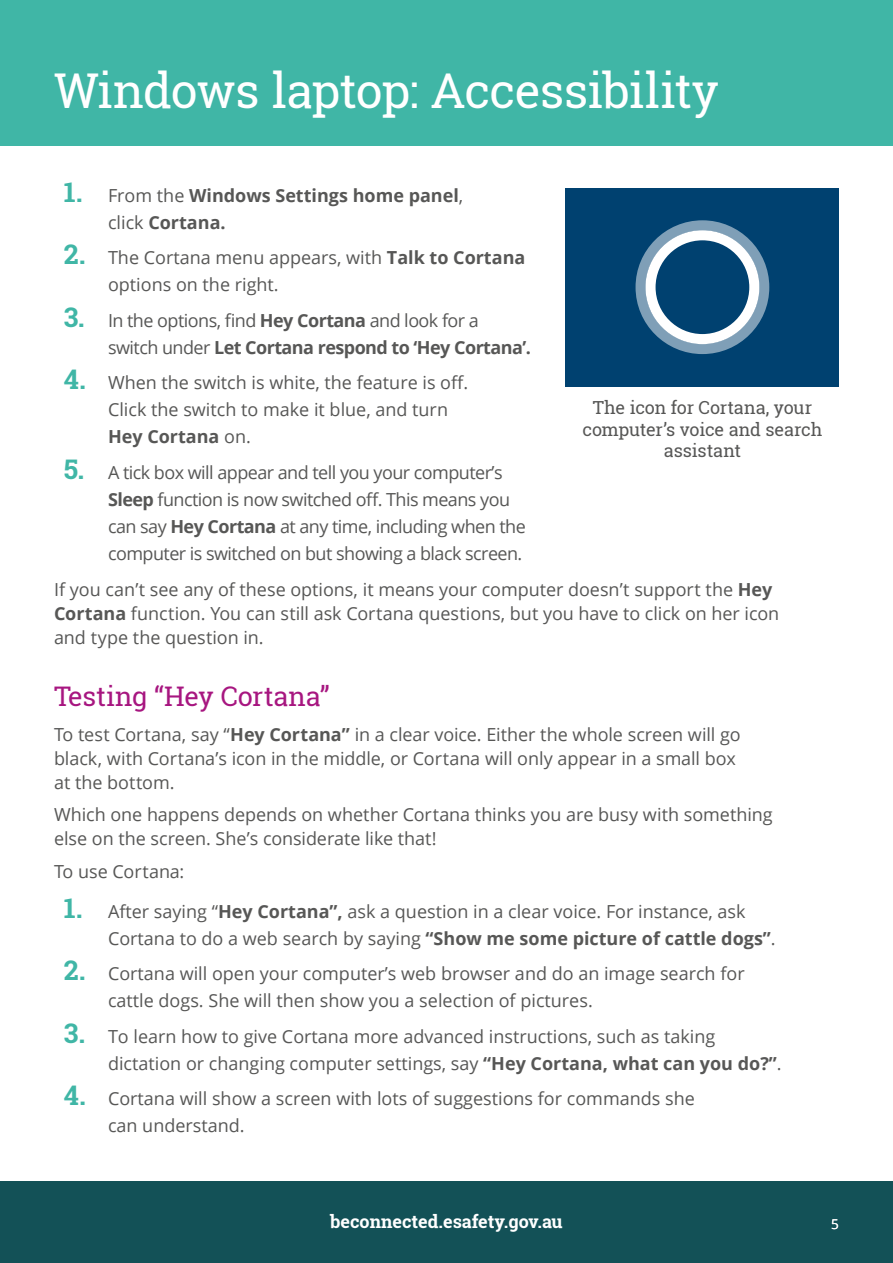
<style>
.page{position:relative;width:893px;height:1263px;background:#fff}
.page>*{position:absolute;margin:0;border:0;box-sizing:border-box;transform-origin:0 0}
.t1{font:48px "Roboto Slab";letter-spacing:-.02em;color:#fff}
.t2{font:27px "Roboto Slab";letter-spacing:-.01em;color:#a71680}
.t3{font:18px/27px "Open Sans";color:#575756}
.t4{font:18px/27px "Open Sans";letter-spacing:-.03em;color:#575756}
.t5{font:700 18px/27px "Open Sans";letter-spacing:-.03em;color:#575756}
.t6{font:18px/21.6px "Roboto Slab";letter-spacing:-.01em;color:#575756;text-align:center}
.t7{font:700 18px/27px "Open Sans";color:#575756}
.t8{font:700 18px "Roboto Slab";color:#fff}
.t9{font:13.5px "Open Sans";color:#fff}
.s1{font-family:"Roboto Slab";font-size:27px;color:#40b6a6}
.s2{font-weight:400}
.s3{font-family:"Roboto Slab";font-weight:700;font-size:27px;color:#40b6a6}
.s4{font-weight:700}
</style>
<div class="page">
<div style="left:0;top:1181px;width:893px;height:82px;background:#135157"></div>
<div style="left:0;top:0;width:893px;height:145px;background:#40b6a6"></div>
<div style="left:566px;top:188px;width:273px;height:199px;background:#004170"></div>
<div style="left:645px;top:230px;width:114px;height:114px;border:10px solid #fff;border-radius:50%"></div>
<div style="left:635px;top:220px;width:134px;height:134px;border:10px solid #fff;border-radius:50%"></div>
<h1 class="t1" style="left:54px;top:58px;width:667px">Windows laptop: Accessibility</h1>
<p class="t7" style="left:108px;top:181px;width:357px;text-indent:-44px"><span class="s1">1.</span> <span class="s2">From the</span> Windows Settings home panel<span class="s2">, click</span> Cortana.</p>
<p class="t3" style="left:108px;top:244px;width:419px;text-indent:-44px"><span class="s3">2.</span> The Cortana menu appears, with <span class="s4">Talk to Cortana </span>options on the right.</p>
<p class="t5" style="left:108px;top:306px;width:425px;text-indent:-44px"><span class="s1">3.</span> <span class="s2">In the options, find</span> Hey Cortana <span class="s2">and look for a switch under</span> Let Cortana respond to ‘Hey Cortana’.</p>
<p class="t3" style="left:108px;top:369px;width:362px;text-indent:-44px"><span class="s3">4.</span> When the switch is white, the feature is off.<br>Click the switch to make it blue, and turn<br><span class="s4">Hey Cortana</span> on.</p>
<p class="t4" style="left:108px;top:458px;width:419px;text-indent:-44px"><span class="s3">5.</span> A tick box will appear and tell you your computer’s <span class="s4">Sleep</span> function is now switched off. This means you can say <span class="s4">Hey Cortana</span> at any time, including when the computer is switched on but showing a black screen.</p>
<p class="t3" style="left:54px;top:577px;width:727px;line-height:24px">If you can’t see any of these options, it means your computer doesn’t support the <span class="s4">Hey<br>Cortana</span> function. You can still ask Cortana questions, but you have to click on her icon and type the question in.</p>
<h2 class="t2" style="left:54px;top:678px;width:277px">Testing “Hey Cortana”</h2>
<p class="t3" style="left:54px;top:722px;width:688px;line-height:24px">To test Cortana, say “<span class="s4">Hey Cortana”</span> in a clear voice. Either the whole screen will go black, with Cortana’s icon in the middle, or Cortana will only appear in a small box at the bottom.</p>
<p class="t3" style="left:54px;top:802px;width:720px;line-height:24px">Which one happens depends on whether Cortana thinks you are busy with something else on the screen. She’s considerate like that!</p>
<p class="t3" style="left:54px;top:857px;width:132px">To use Cortana:</p>
<p class="t3" style="left:108px;top:897px;width:669px;text-indent:-44px"><span class="s3">1.</span> After saying “<span class="s4">Hey Cortana”,</span> ask a question in a clear voice. For instance, ask<br>Cortana to do a web search by saying <span class="s4">“Show me some picture of cattle dogs”</span>.</p>
<p class="t3" style="left:108px;top:960px;width:638px;text-indent:-44px"><span class="s3">2.</span> Cortana will open your computer’s web browser and do an image search for cattle dogs. She will then show you a selection of pictures.</p>
<p class="t3" style="left:108px;top:1022px;width:675px;text-indent:-44px"><span class="s3">3.</span> To learn how to give Cortana more advanced instructions, such as taking dictation or changing computer settings, say <span class="s4">“Hey Cortana, what can you do?”</span>.</p>
<p class="t3" style="left:108px;top:1085px;width:588px;text-indent:-44px"><span class="s3">4.</span> Cortana will show a screen with lots of suggestions for commands she can understand.</p>
<p class="t6" style="left:582px;top:396px;width:241px">The icon for Cortana, your computer’s voice and search assistant</p>
<p class="t8" style="left:330px;top:1209px;width:234px">beconnected.esafety.gov.au</p>
<p class="t9" style="left:831px;top:1214px;width:9px">5</p>
</div>
